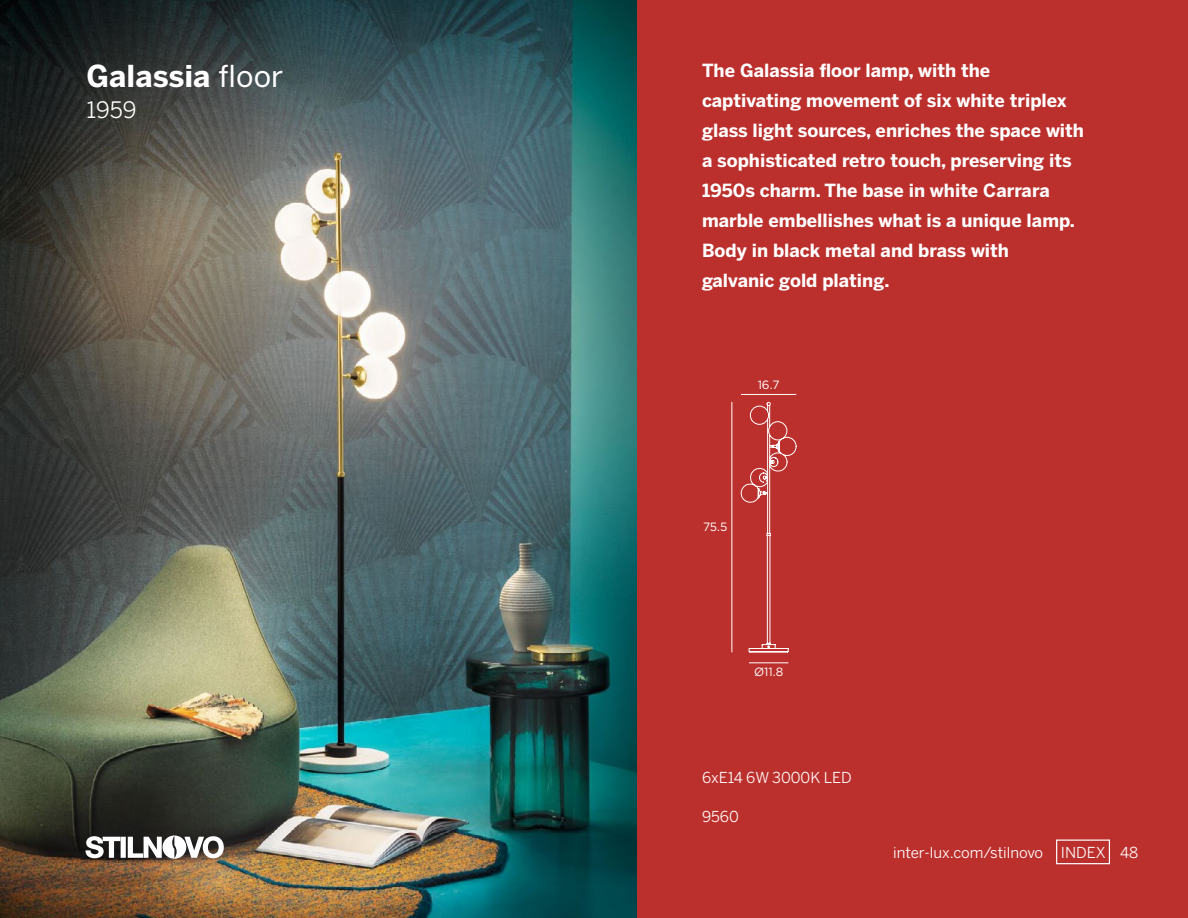
<style>
.page{position:relative;width:1188px;height:918px;background:#fff}
.page>*{position:absolute;margin:0;border:0;box-sizing:border-box;transform-origin:0 0}
.t1{font:700 30px "Benton Sans";color:#fff}
.t2{font:22.5px "Benton Sans";color:#fff}
.t3{font:700 18px/30px "Benton Sans";color:#fff}
.t4{font:15px "Benton Sans";color:#fff}
.t5{font:12px "Gotham";color:#fff}
.s1{font-weight:400}
</style>
<div class="page">
<img style="left:0;top:0;width:637px;height:918px">
<svg style="left:85px;top:835px;width:153px;height:24px"></svg>
<div style="left:637px;top:0;width:551px;height:918px;background:#bb302c"></div>
<svg style="left:740px;top:402px;width:57px;height:251px"></svg>
<hr style="left:732px;top:402px;width:1px;height:250px;background:#fff">
<hr style="left:749px;top:663px;width:39px;height:1px;background:#fff">
<hr style="left:741px;top:394px;width:55px;height:1px;background:#fff">
<div style="left:1056px;top:840px;width:54px;height:24px;border:1px solid #fff"></div>
<hr style="left:0;top:821px;width:1188px;height:1px;background:#ec008c">
<p class="t1" style="left:86px;top:58px;width:198px">Galassia <span class="s1">floor</span></p>
<p class="t3" style="left:702px;top:56px;width:384px">The Galassia floor lamp, with the captivating movement of six white triplex glass light sources, enriches the space with a sophisticated retro touch, preserving its 1950s charm. The base in white Carrara marble embellishes what is a unique lamp.</p>
<p class="t3" style="left:702px;top:236px;width:309px">Body in black metal and brass with galvanic gold plating.</p>
<p class="t2" style="left:86px;top:97px;width:52px">1959</p>
<p class="t5" style="left:758px;top:377px;width:23px">16.7</p>
<p class="t5" style="left:703px;top:519px;width:26px">75.5</p>
<p class="t5" style="left:754px;top:665px;width:31px">Ø11.8</p>
<p class="t4" style="left:702px;top:768px;width:151px">6xE14 6W 3000K LED</p>
<p class="t4" style="left:702px;top:807px;width:38px">9560</p>
<p class="t4" style="left:893px;top:844px;width:247px">inter-lux.com/stilnovo INDEX 48</p>
</div>
